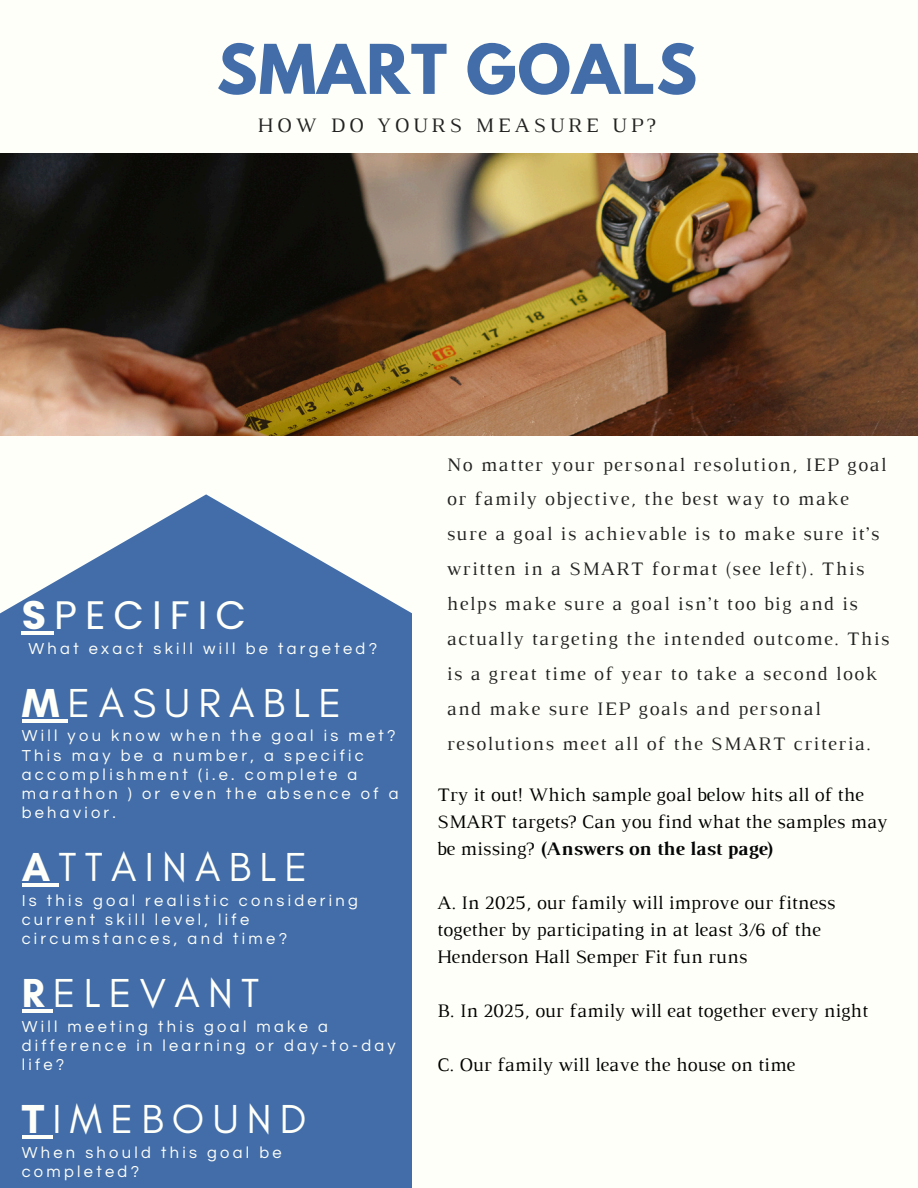
<style>
.page{position:relative;width:918px;height:1188px;background:#fffff9}
.page>*{position:absolute;margin:0;border:0;box-sizing:border-box;transform-origin:0 0}
.t1{font:700 60.75px "League Spartan";letter-spacing:.02em;color:#426da9}
.t2{font:41.25px "Glacial Indifference";letter-spacing:.2em;color:#fffff9}
.t3{font:39.75px "Poppins";letter-spacing:.2em;color:#fffff9}
.t4{font:21px "Luthier";letter-spacing:.18em;color:#222}
.t5{font:19.5px/34.8px "Luthier";letter-spacing:.07em;color:#222}
.t6{font:19.5px/27px "Luthier";color:#000}
.t7{font:16.5px/19.2px "Questrial";letter-spacing:.2em;color:#fffff9}
.s1{font-weight:700}
.s2{font-weight:700;color:#040606}
</style>
<div class="page">
<svg style="left:0;top:494px;width:412px;height:694px;background:#5279af"></svg>
<img style="left:0;top:153px;width:918px;height:283px">
<hr style="left:22px;top:631px;width:32px;height:3px;background:#fffff9">
<hr style="left:22px;top:719px;width:46px;height:3px;background:#fffff9">
<hr style="left:22px;top:883px;width:36px;height:3px;background:#fffff9">
<hr style="left:22px;top:1009px;width:31px;height:3px;background:#fffff9">
<hr style="left:22px;top:1135px;width:31px;height:3px;background:#fffff9">
<h1 class="t1" style="left:217px;top:39px;width:482px">SMART GOALS</h1>
<h2 class="t4" style="left:257px;top:118px;width:400px">HOW DO YOURS MEASURE UP?</h2>
<h3 class="t3" style="left:22px;top:587px;width:226px"><span class="s1">S</span>PECIFIC</h3>
<p class="t7" style="left:29px;top:639px;width:350px">What exact skill will be targeted?</p>
<h2 class="t2" style="left:22px;top:677px;width:321px"><span class="s1">M</span>EASURABLE</h2>
<p class="t7" style="left:22px;top:727px;width:378px">Will you know when the goal is met?<br>This may be a number, a specific accomplishment (i.e. complete a marathon ) or even the absence of a behavior.</p>
<h2 class="t2" style="left:22px;top:842px;width:287px"><span class="s1">A</span>TTAINABLE</h2>
<p class="t7" style="left:22px;top:891px;width:338px">Is this goal realistic considering current skill level, life circumstances, and time?</p>
<h2 class="t2" style="left:22px;top:968px;width:239px"><span class="s1">R</span>ELEVANT</h2>
<p class="t7" style="left:22px;top:1017px;width:376px">Will meeting this goal make a difference in learning or day-to-day life?</p>
<h2 class="t2" style="left:22px;top:1094px;width:286px"><span class="s1">T</span>IMEBOUND</h2>
<p class="t7" style="left:22px;top:1143px;width:262px">When should this goal be completed?</p>
<p class="t5" style="left:447px;top:448px;width:444px">No matter your personal resolution, IEP goal or family objective, the best way to make sure a goal is achievable is to make sure it’s written in a SMART format (see left). This helps make sure a goal isn’t too big and is actually targeting the intended outcome. This is a great time of year to take a second look and make sure IEP goals and personal resolutions meet all of the SMART criteria.</p>
<h3 class="t6" style="left:437px;top:782px;width:452px">Try it out! Which sample goal below hits all of the<br>SMART targets? Can you find what the samples may be missing? <span class="s2">(Answers on the last page)</span></h3>
<h3 class="t6" style="left:437px;top:890px;width:400px">A. In 2025, our family will improve our fitness together by participating in at least 3/6 of the<br>Henderson Hall Semper Fit fun runs</h3>
<h3 class="t6" style="left:437px;top:998px;width:433px">B. In 2025, our family will eat together every night</h3>
<h3 class="t6" style="left:437px;top:1052px;width:360px">C. Our family will leave the house on time</h3>
</div>
